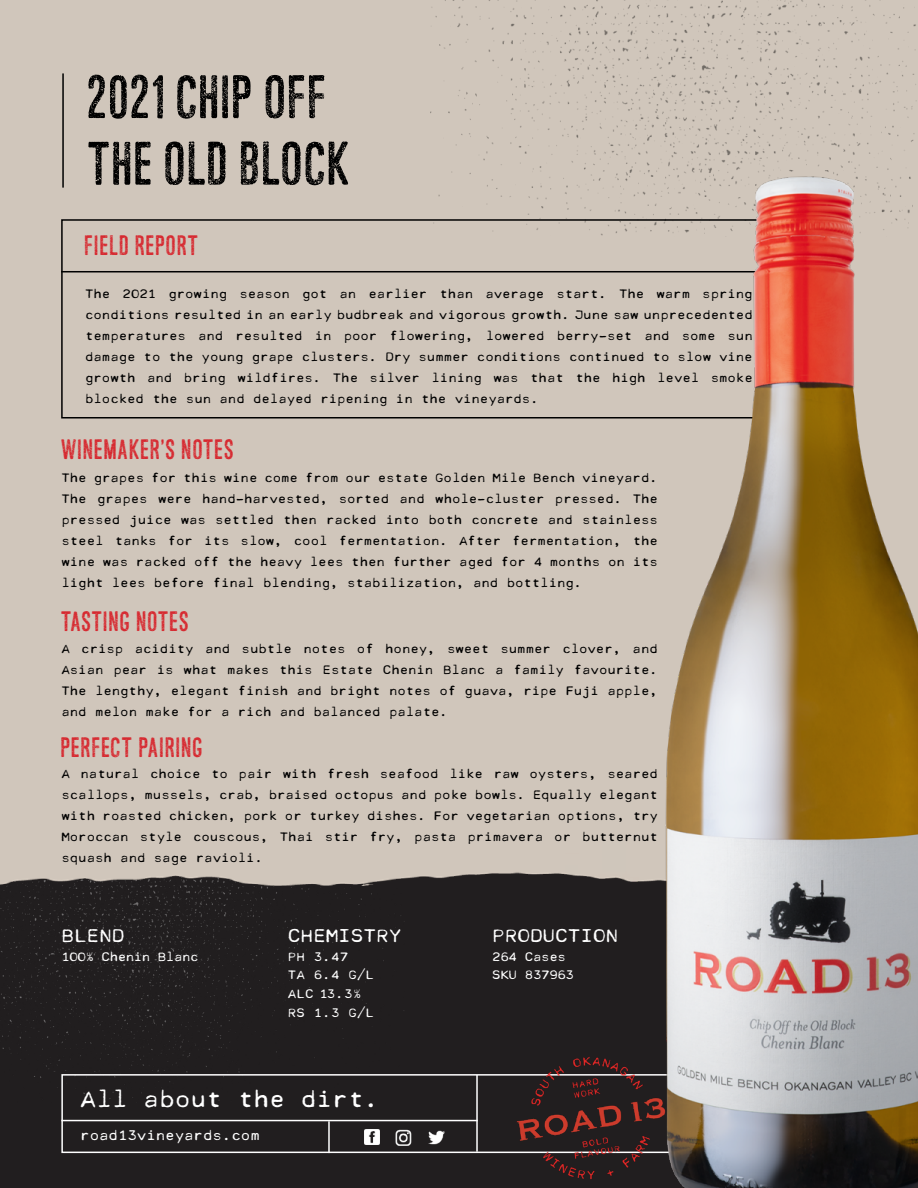
<style>
.page{position:relative;width:918px;height:1188px;background:#fff}
.page>*{position:absolute;margin:0;border:0;box-sizing:border-box;transform-origin:0 0}
.t1{font:55.5px/66.6px "Asfalto";letter-spacing:.03em;color:#000}
.t2{font:25.5px "Asfalto";letter-spacing:.05em;color:#d7282f}
.t3{font:22.5px "Cella";color:#fff}
.t4{font:18px "Cella";color:#fff}
.t5{font:13.5px "Cella";color:#fff}
.t6{font:12px/21px "Cella";color:#000;text-align:justify}
.t7{font:12px/18.6px "Cella";letter-spacing:-.02em;color:#fff}
.t8{font:12px/18.6px "Cella";letter-spacing:.02em;color:#fff}
</style>
<div class="page">
<div style="left:0;top:0;width:918px;height:1187px;background:#d0c6bb"></div>
<div style="left:0;top:843px;width:918px;height:345px;background:#211e1f"></div>
<img style="left:430px;top:0;width:486px;height:236px">
<img style="left:1px;top:914px;width:403px;height:187px">
<img style="left:0;top:843px;width:658px;height:71px">
<div style="left:61px;top:1074px;width:660px;height:79px;border:2px solid #fff"></div>
<hr style="left:476px;top:1075px;width:2px;height:77px;background:#fff">
<hr style="left:61px;top:1120px;width:417px;height:1px;background:#fff">
<hr style="left:328px;top:1121px;width:2px;height:32px;background:#fff">
<img style="left:511px;top:1056px;width:147px;height:124px">
<img style="left:364px;top:1130px;width:15px;height:14px">
<img style="left:396px;top:1129px;width:16px;height:17px">
<img style="left:429px;top:1130px;width:15px;height:15px">
<div style="left:61px;top:219px;width:741px;height:199px;border:2px solid #000"></div>
<hr style="left:61px;top:271px;width:741px;height:1px;background:#000">
<hr style="left:62px;top:73px;width:2px;height:115px;background:#000">
<img style="left:658px;top:135px;width:260px;height:1053px">
<h1 class="t1" style="left:88px;top:64px;width:264px">2021 CHIP OFF<br>THE OLD BLOCK</h1>
<h2 class="t2" style="left:85px;top:230px;width:115px">FIELD REPORT</h2>
<p class="t6" style="left:85px;top:283px;width:669px">The 2021 growing season got an earlier than average start. The warm spring conditions resulted in an early budbreak and vigorous growth. June saw unprecedented temperatures and resulted in poor flowering, lowered berry-set and some sun damage to the young grape clusters. Dry summer conditions continued to slow vine growth and bring wildfires. The silver lining was that the high level smoke blocked the sun and delayed ripening in the vineyards.</p>
<h2 class="t2" style="left:61px;top:434px;width:174px">WINEMAKER’S NOTES</h2>
<p class="t6" style="left:61px;top:467px;width:598px">The grapes for this wine come from our estate Golden Mile Bench vineyard.<br>The grapes were hand-harvested, sorted and whole-cluster pressed. The pressed juice was settled then racked into both concrete and stainless steel tanks for its slow, cool fermentation. After fermentation, the wine was racked off the heavy lees then further aged for 4 months on its light lees before final blending, stabilization, and bottling.</p>
<h2 class="t2" style="left:61px;top:606px;width:129px">TASTING NOTES</h2>
<p class="t6" style="left:61px;top:638px;width:598px">A crisp acidity and subtle notes of honey, sweet summer clover, and Asian pear is what makes this Estate Chenin Blanc a family favourite.<br>The lengthy, elegant finish and bright notes of guava, ripe Fuji apple, and melon make for a rich and balanced palate.</p>
<h2 class="t2" style="left:61px;top:731px;width:143px">PERFECT PAIRING</h2>
<p class="t6" style="left:61px;top:763px;width:598px">A natural choice to pair with fresh seafood like raw oysters, seared scallops, mussels, crab, braised octopus and poke bowls. Equally elegant with roasted chicken, pork or turkey dishes. For vegetarian options, try Moroccan style couscous, Thai stir fry, pasta primavera or butternut squash and sage ravioli.</p>
<h3 class="t4" style="left:61px;top:925px;width:64px">BLEND</h3>
<p class="t7" style="left:61px;top:947px;width:139px">100% Chenin Blanc</p>
<h3 class="t4" style="left:288px;top:925px;width:115px">CHEMISTRY</h3>
<p class="t8" style="left:288px;top:947px;width:88px">PH 3.47<br>TA 6.4 G/L<br>ALC 13.3%<br>RS 1.3 G/L</p>
<h3 class="t3" style="left:80px;top:1086px;width:301px">All about the dirt.</h3>
<p class="t5" style="left:80px;top:1128px;width:181px">road13vineyards.com</p>
<h3 class="t4" style="left:492px;top:925px;width:127px">PRODUCTION</h3>
<p class="t7" style="left:492px;top:947px;width:83px">264 Cases<br>SKU 837963</p>
</div>
